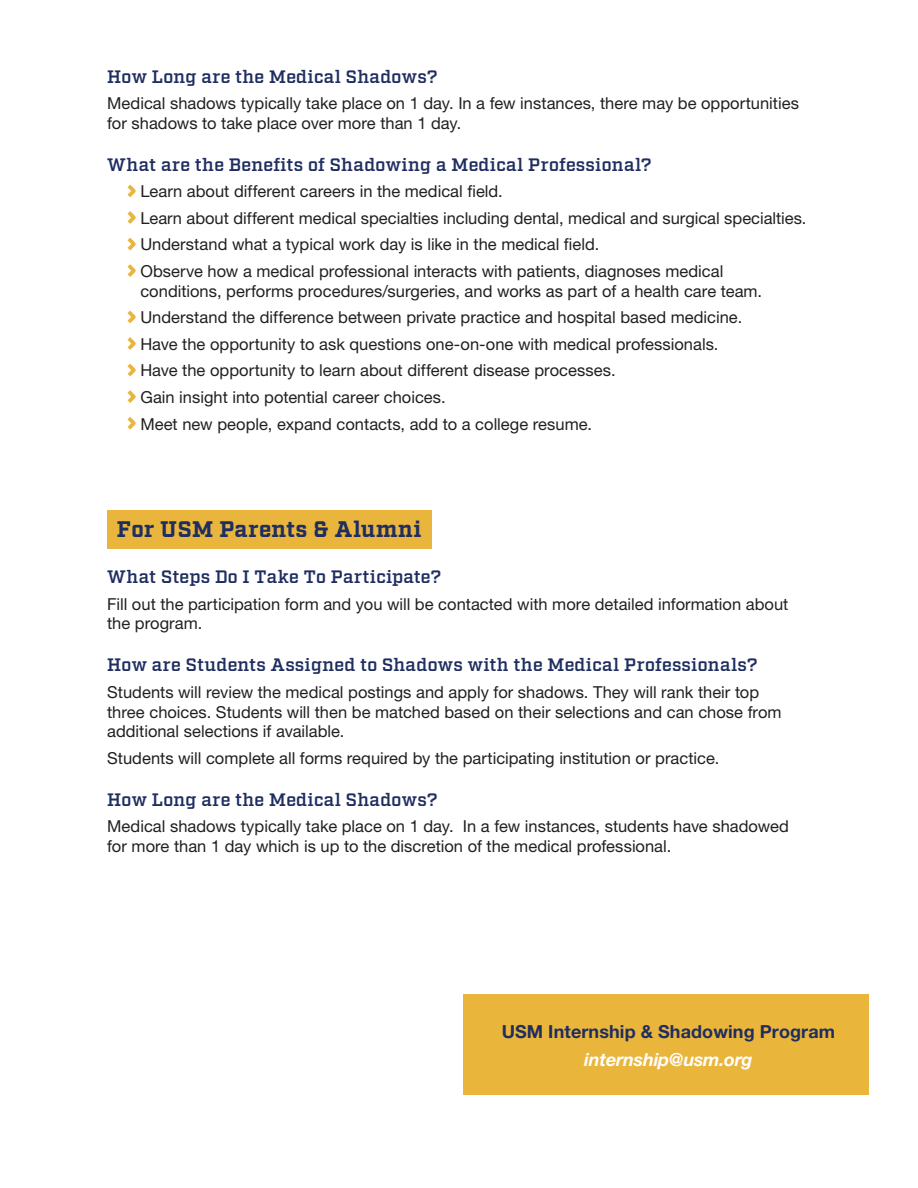
<style>
.page{position:relative;width:918px;height:1188px;background:#fff}
.page>*{position:absolute;margin:0;border:0;box-sizing:border-box;transform-origin:0 0}
.t1{font:700 22.5px "Factoria";letter-spacing:.015em;color:#1f2e60}
.s1{font:600 18px "Factoria";letter-spacing:.015em;color:#1f2e60}
.t2{font:700 18px/28.3px "Helvetica Neue LT Std";letter-spacing:.005em;color:#1f2e60;text-align:center}
.body{font:16.5px/19.8px "Helvetica Neue LT Std";color:#231f20}
.s1{font-style:italic;color:#fff}
</style>
<div class="page">
<svg style="left:127px;top:184px;width:9px;height:14px"></svg>
<svg style="left:127px;top:211px;width:9px;height:13px"></svg>
<svg style="left:127px;top:237px;width:9px;height:14px"></svg>
<svg style="left:127px;top:264px;width:9px;height:13px"></svg>
<svg style="left:127px;top:310px;width:9px;height:14px"></svg>
<svg style="left:127px;top:337px;width:9px;height:13px"></svg>
<svg style="left:127px;top:363px;width:9px;height:14px"></svg>
<svg style="left:127px;top:390px;width:9px;height:13px"></svg>
<svg style="left:127px;top:417px;width:9px;height:13px"></svg>
<div style="left:107px;top:510px;width:325px;height:39px;background:#e9b53d"></div>
<div style="left:463px;top:994px;width:405px;height:101px;background:#eab53b"></div>
<p class="s1" style="left:107px;top:66px;width:332px">How Long are the Medical Shadows?</p>
<p class="body" style="left:107px;top:93px;width:693px">Medical shadows typically take place on 1 day. In a few instances, there may be opportunities for shadows to take place over more than 1 day.</p>
<p class="s1" style="left:107px;top:154px;width:546px">What are the Benefits of Shadowing a Medical Professional?</p>
<p class="body" style="left:140px;top:181px;width:364px">Learn about different careers in the medical field.</p>
<p class="body" style="left:140px;top:208px;width:668px">Learn about different medical specialties including dental, medical and surgical specialties.</p>
<p class="body" style="left:140px;top:234px;width:460px">Understand what a typical work day is like in the medical field.</p>
<p class="body" style="left:140px;top:261px;width:623px">Observe how a medical professional interacts with patients, diagnoses medical conditions, performs procedures/surgeries, and works as part of a health care team.</p>
<p class="body" style="left:140px;top:307px;width:603px">Understand the difference between private practice and hospital based medicine.</p>
<p class="body" style="left:140px;top:334px;width:580px">Have the opportunity to ask questions one-on-one with medical professionals.</p>
<p class="body" style="left:140px;top:360px;width:477px">Have the opportunity to learn about different disease processes.</p>
<p class="body" style="left:140px;top:387px;width:307px">Gain insight into potential career choices.</p>
<p class="body" style="left:140px;top:414px;width:453px">Meet new people, expand contacts, add to a college resume.</p>
<p class="t1" style="left:117px;top:516px;width:306px">For USM Parents &amp; Alumni</p>
<p class="s1" style="left:107px;top:566px;width:336px">What Steps Do I Take To Participate?</p>
<p class="body" style="left:107px;top:594px;width:683px">Fill out the participation form and you will be contacted with more detailed information about the program.</p>
<p class="s1" style="left:107px;top:654px;width:652px">How are Students Assigned to Shadows with the Medical Professionals?</p>
<p class="body" style="left:107px;top:682px;width:676px">Students will review the medical postings and apply for shadows. They will rank their top three choices. Students will then be matched based on their selections and can chose from additional selections if available.</p>
<p class="body" style="left:107px;top:748px;width:614px">Students will complete all forms required by the participating institution or practice.</p>
<p class="s1" style="left:107px;top:789px;width:332px">How Long are the Medical Shadows?</p>
<p class="body" style="left:107px;top:816px;width:683px">Medical shadows typically take place on 1 day. In a few instances, students have shadowed for more than 1 day which is up to the discretion of the medical professional.</p>
<p class="t2" style="left:502px;top:1017px;width:335px">USM Internship &amp; Shadowing Program <span class="s1">internship@usm.org</span></p>
</div>
